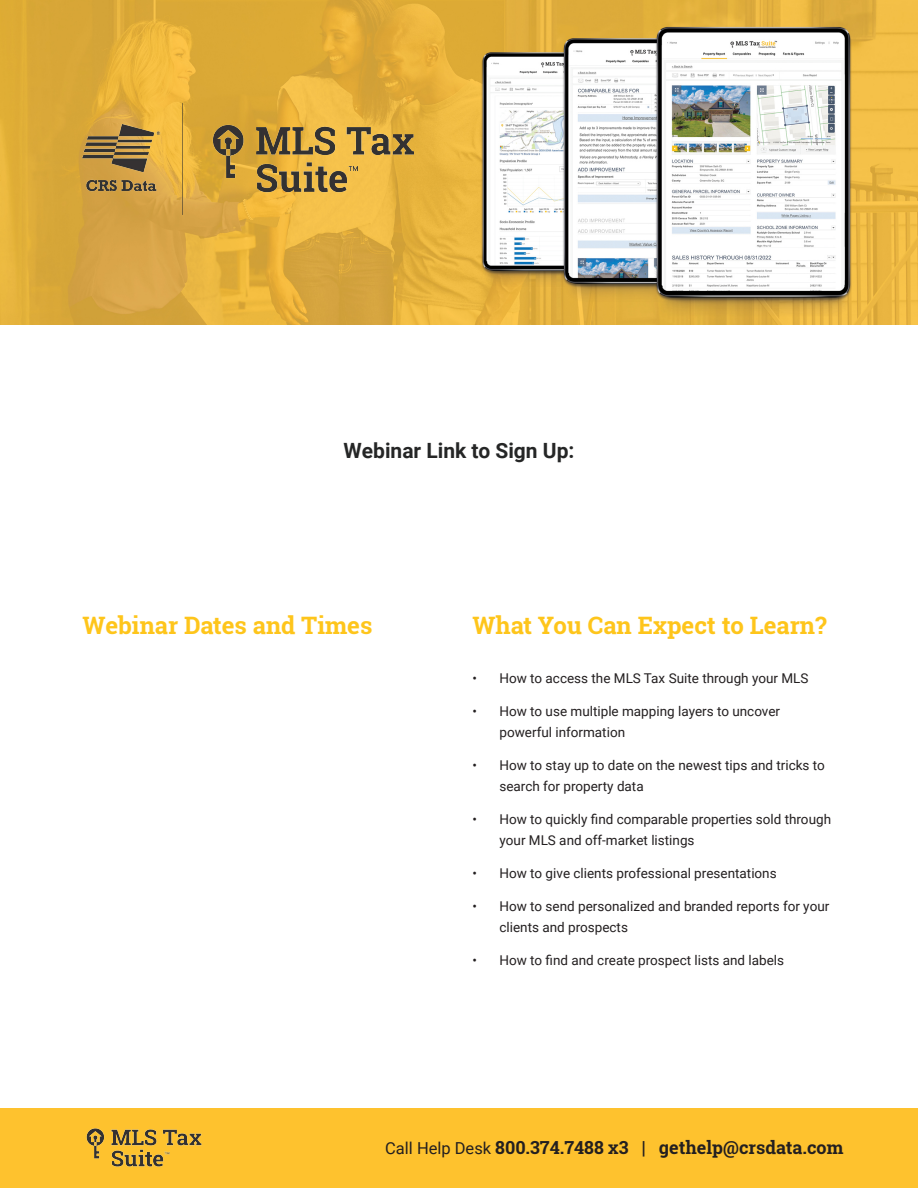
<style>
.page{position:relative;width:918px;height:1188px;background:#fff}
.page>*{position:absolute;margin:0;border:0;box-sizing:border-box;transform-origin:0 0}
.t1{font:700 24px "Roboto Slab";color:#fec51b}
.t2{font:700 21px "Roboto";color:#252626}
.t3{font:700 18px "Roboto Slab";color:#231f20}
.t4{font:13.5px/21px "Roboto";color:#231f20}
.s1{font-family:"Roboto";font-weight:400;font-size:16.5px}
</style>
<div class="page">
<img style="left:0;top:0;width:918px;height:324px">
<div style="left:0;top:1109px;width:918px;height:79px;background:#fec22e"></div>
<img style="left:63px;top:1108px;width:165px;height:59px">
<img style="left:82px;top:103px;width:332px;height:111px">
<h2 class="t2" style="left:343px;top:436px;width:233px">Webinar Link to Sign Up:</h2>
<h1 class="t1" style="left:83px;top:609px;width:291px">Webinar Dates and Times</h1>
<h1 class="t1" style="left:472px;top:609px;width:356px">What You Can Expect to Learn?</h1>
<p class="t4" style="left:472px;top:667px;width:338px">• How to access the MLS Tax Suite through your MLS</p>
<p class="t4" style="left:500px;top:700px;width:282px;text-indent:-27px">• How to use multiple mapping layers to uncover powerful information</p>
<p class="t4" style="left:500px;top:754px;width:327px;text-indent:-27px">• How to stay up to date on the newest tips and tricks to search for property data</p>
<p class="t4" style="left:500px;top:808px;width:333px;text-indent:-27px">• How to quickly find comparable properties sold through your MLS and off-market listings</p>
<p class="t4" style="left:472px;top:862px;width:306px">• How to give clients professional presentations</p>
<p class="t4" style="left:500px;top:895px;width:331px;text-indent:-27px">• How to send personalized and branded reports for your clients and prospects</p>
<p class="t4" style="left:472px;top:949px;width:313px">• How to find and create prospect lists and labels</p>
<h3 class="t3" style="left:385px;top:1135px;width:460px"><span class="s1">Call Help Desk</span> 800.374.7488 x3 | gethelp@crsdata.com</h3>
</div>
